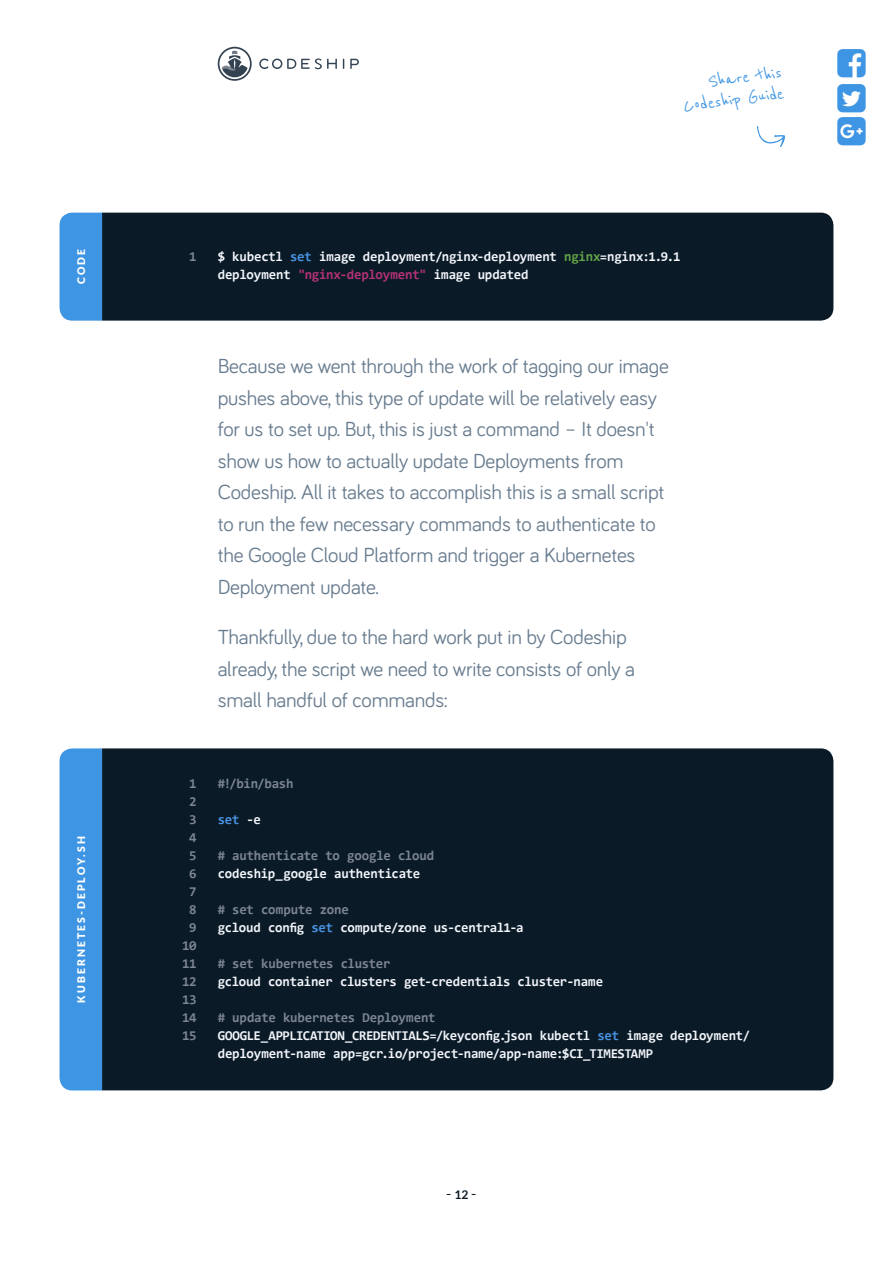
<style>
.page{position:relative;width:893px;height:1263px;background:#fff}
.page>*{position:absolute;margin:0;border:0;box-sizing:border-box;transform-origin:0 0}
.COPY_CopyText{font:21px/31.5px "Bariol";letter-spacing:-.01em;color:#687c8f}
.t1{font:21px/21px "Reenie Beanie";color:#3e95e3;text-align:right}
.t2{font:15px "Lato";color:#0a1b27}
.t3{font:700 13.5px/18px "Consolas";letter-spacing:-.015em;color:#f4f6fc}
.t4{font:700 13.5px "Consolas";letter-spacing:-.015em;color:#7e8694}
.t5{font:700 13.5px "Consolas";color:#4994e5}
.BOX_vertical_Title{font:900 10.5px "Lato";letter-spacing:.2em;color:#fff}
.s1{color:#4994e5}
.s2{color:#65a548}
.s3{color:#b43278}
.s4{color:#f4f6fc}
.s5{font-weight:700;font-size:12px}
</style>
<div class="page">
<div style="left:102px;top:213px;width:731px;height:108px;background:#0a1b27"></div>
<div style="left:60px;top:213px;width:42px;height:108px;background:#3e95e3"></div>
<div style="left:102px;top:748px;width:731px;height:342px;background:#0a1b27"></div>
<div style="left:60px;top:748px;width:42px;height:342px;background:#3e95e3"></div>
<svg style="left:757px;top:126px;width:28px;height:21px"></svg>
<svg style="left:350px;top:59px;width:9px;height:10px"></svg>
<svg style="left:218px;top:47px;width:34px;height:34px"></svg>
<svg style="left:259px;top:59px;width:78px;height:10px"></svg>
<p class="BOX_vertical_Title" style="left:75px;top:284px;width:37px;rotate:-90deg">CODE</p>
<p class="BOX_vertical_Title" style="left:75px;top:1002px;width:168px;rotate:-90deg">KUBERNETES-DEPLOY.SH</p>
<p class="t1" style="left:680px;top:75px;width:103px;rotate:-7deg">Share this<br>Codeship Guide</p>
<p class="t4" style="left:189px;top:248px;width:9px">1</p>
<p class="t3" style="left:218px;top:247px;width:464px">$ kubectl <span class="s1">set</span> image deployment/nginx-deployment <span class="s2">nginx</span>=nginx:1.9.1 deployment <span class="s3">"nginx-deployment"</span> image updated</p>
<p class="COPY_CopyText" style="left:218px;top:349px;width:453px">Because we went through the work of tagging our image pushes above, this type of update will be relatively easy for us to set up. But, this is just a command – It doesn't show us how to actually update Deployments from Codeship. All it takes to accomplish this is a small script to run the few necessary commands to authenticate to the Google Cloud Platform and trigger a Kubernetes Deployment update.</p>
<p class="COPY_CopyText" style="left:218px;top:620px;width:419px">Thankfully, due to the hard work put in by Codeship already, the script we need to write consists of only a small handful of commands:</p>
<p class="t4" style="left:189px;top:775px;width:9px">1</p>
<p class="t4" style="left:218px;top:775px;width:77px">#!/bin/bash</p>
<p class="t4" style="left:189px;top:793px;width:9px">2</p>
<p class="t4" style="left:189px;top:811px;width:9px">3</p>
<p class="t5" style="left:218px;top:811px;width:45px">set <span class="s4">-e</span></p>
<p class="t4" style="left:189px;top:829px;width:9px">4</p>
<p class="t4" style="left:189px;top:847px;width:9px">5</p>
<p class="t4" style="left:218px;top:847px;width:218px"># authenticate to google cloud</p>
<p class="t4" style="left:189px;top:865px;width:9px">6</p>
<p class="t3" style="left:218px;top:864px;width:204px">codeship_google authenticate</p>
<p class="t4" style="left:189px;top:883px;width:9px">7</p>
<p class="t4" style="left:189px;top:901px;width:9px">8</p>
<p class="t4" style="left:218px;top:901px;width:133px"># set compute zone</p>
<p class="t4" style="left:189px;top:919px;width:9px">9</p>
<p class="t3" style="left:218px;top:918px;width:307px">gcloud config <span class="s1">set</span> compute/zone us-central1-a</p>
<p class="t4" style="left:182px;top:937px;width:16px">10</p>
<p class="t4" style="left:182px;top:955px;width:16px">11</p>
<p class="t4" style="left:218px;top:955px;width:174px"># set kubernetes cluster</p>
<p class="t4" style="left:182px;top:973px;width:16px">12</p>
<p class="t3" style="left:218px;top:972px;width:387px">gcloud container clusters get-credentials cluster-name</p>
<p class="t4" style="left:182px;top:991px;width:16px">13</p>
<p class="t4" style="left:182px;top:1009px;width:16px">14</p>
<p class="t4" style="left:218px;top:1009px;width:219px"># update kubernetes Deployment</p>
<p class="t4" style="left:182px;top:1027px;width:16px">15</p>
<p class="t3" style="left:218px;top:1026px;width:534px">GOOGLE_APPLICATION_CREDENTIALS=/keyconfig.json kubectl <span class="s1">set</span> image deployment/ deployment-name app=gcr.io/project-name/app-name:$CI_TIMESTAMP</p>
<p class="t2" style="left:446px;top:1185px;width:32px">- <span class="s5">12</span> -</p>
</div>
